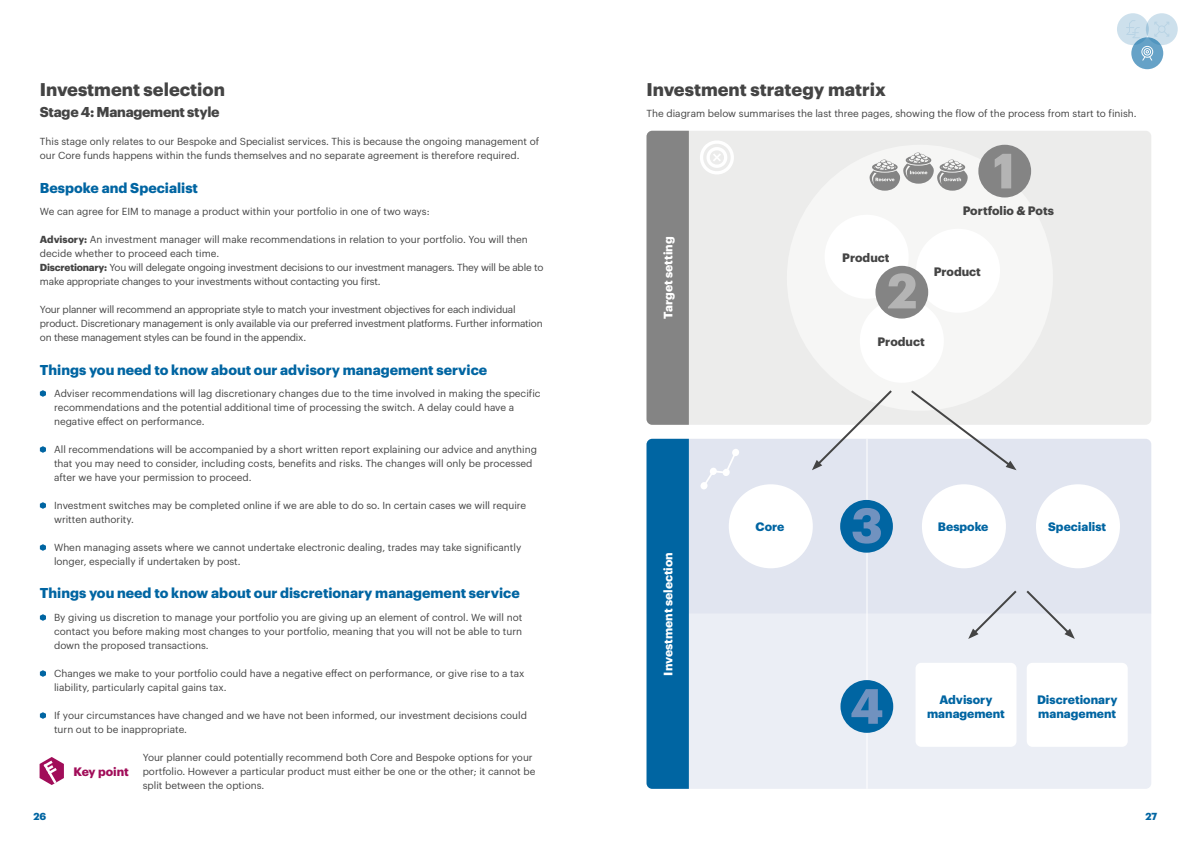
<style>
.page{position:relative;width:1191px;height:842px;background:#fff}
.page>*{position:absolute;margin:0;border:0;box-sizing:border-box;transform-origin:0 0}
.t1{font:700 18px "Graphik";color:#444}
.t2{font:700 14px "Graphik";color:#0065a2}
.t3{font:700 14px "Graphik";letter-spacing:-.02em;color:#444}
.t4{font:700 12px/14px "Graphik";color:#0065a2}
.t5{font:700 12px "Graphik";color:#444}
.t6{font:700 12px "Graphik";color:#fff}
.t7{font:700 12px "Graphik";color:#a10d59}
.t8{font:10px/14px "Graphik";color:#444}
.t9{font:10px/14px "Graphik";letter-spacing:-.02em;color:#444}
.t10{font:700 10px "Graphik";color:#0065a2}
.s1{font-weight:700}
</style>
<div class="page">
<div style="left:689px;top:439px;width:462px;height:175px;background:#e1e5f0"></div>
<div style="left:689px;top:614px;width:462px;height:175px;background:#ebeef5"></div>
<hr style="left:866px;top:439px;width:1px;height:350px;background:#fff">
<div style="left:915px;top:663px;width:101px;height:84px;background:#fff;border-radius:6px"></div>
<div style="left:1026px;top:663px;width:101px;height:84px;background:#fff;border-radius:6px"></div>
<div style="left:646px;top:131px;width:505px;height:294px;background:#ececeb;border-radius:6px"></div>
<div style="left:787px;top:145px;width:266px;height:266px;background:#f6f6f5;border-radius:50%"></div>
<div style="left:824px;top:215px;width:84px;height:84px;background:#fff;border-radius:50%"></div>
<div style="left:860px;top:299px;width:84px;height:84px;background:#fff;border-radius:50%"></div>
<div style="left:916px;top:229px;width:84px;height:84px;background:#fff;border-radius:50%"></div>
<div style="left:646px;top:131px;width:43px;height:294px;background:#848484"></div>
<div style="left:646px;top:439px;width:43px;height:350px;background:#0065a2"></div>
<div style="left:840px;top:680px;width:53px;height:53px;background:#0065a2;border-radius:50%"></div>
<svg style="left:851px;top:689px;width:31px;height:35px"></svg>
<div style="left:978px;top:145px;width:53px;height:52px;background:#848484;border-radius:50%"></div>
<svg style="left:994px;top:154px;width:17px;height:34px"></svg>
<div style="left:875px;top:266px;width:53px;height:53px;background:#848484;border-radius:50%"></div>
<svg style="left:888px;top:273px;width:27px;height:35px"></svg>
<div style="left:840px;top:500px;width:53px;height:53px;background:#0065a2;border-radius:50%"></div>
<svg style="left:852px;top:508px;width:29px;height:36px"></svg>
<div style="left:729px;top:484px;width:84px;height:84px;background:#fff;border-radius:50%"></div>
<div style="left:922px;top:484px;width:84px;height:84px;background:#fff;border-radius:50%"></div>
<div style="left:1036px;top:484px;width:84px;height:84px;background:#fff;border-radius:50%"></div>
<svg style="left:812px;top:390px;width:81px;height:80px"></svg>
<svg style="left:968px;top:589px;width:50px;height:50px;background:#dbdfe7"></svg>
<svg style="left:1025px;top:589px;width:49px;height:50px;background:#dbdfe7"></svg>
<svg style="left:909px;top:390px;width:107px;height:80px"></svg>
<div style="left:1117px;top:13px;width:31px;height:32px;background:#cde0ec;border-radius:50%"></div>
<svg style="left:1131px;top:37px;width:32px;height:32px"></svg>
<svg style="left:1145px;top:13px;width:32px;height:32px"></svg>
<svg style="left:1126px;top:20px;width:13px;height:18px"></svg>
<svg style="left:1154px;top:22px;width:15px;height:15px"></svg>
<svg style="left:1141px;top:46px;width:12px;height:15px"></svg>
<svg style="left:40px;top:390px;width:6px;height:7px"></svg>
<svg style="left:40px;top:446px;width:6px;height:7px"></svg>
<svg style="left:40px;top:502px;width:6px;height:7px"></svg>
<svg style="left:40px;top:544px;width:6px;height:7px"></svg>
<svg style="left:40px;top:614px;width:6px;height:7px"></svg>
<svg style="left:40px;top:670px;width:6px;height:7px"></svg>
<svg style="left:40px;top:712px;width:6px;height:7px"></svg>
<svg style="left:40px;top:757px;width:24px;height:28px"></svg>
<svg style="left:700px;top:141px;width:34px;height:33px"></svg>
<svg style="left:700px;top:449px;width:39px;height:40px;background:#e5e8f2"></svg>
<svg style="left:869px;top:153px;width:99px;height:38px"></svg>
<h1 class="t1" style="left:40px;top:76px;width:187px">Investment selection</h1>
<h1 class="t1" style="left:646px;top:76px;width:241px">Investment strategy matrix</h1>
<p class="t8" style="left:646px;top:105px;width:492px">The diagram below summarises the last three pages, showing the flow of the process from start to finish.</p>
<h2 class="t3" style="left:40px;top:101px;width:181px">Stage 4: Management style</h2>
<p class="t8" style="left:40px;top:133px;width:501px">This stage only relates to our Bespoke and Specialist services. This is because the ongoing management of our Core funds happens within the funds themselves and no separate agreement is therefore required.</p>
<h2 class="t2" style="left:40px;top:177px;width:160px">Bespoke and Specialist</h2>
<p class="t8" style="left:40px;top:203px;width:391px">We can agree for EIM to manage a product within your portfolio in one of two ways:</p>
<p class="t9" style="left:40px;top:231px;width:505px"><span class="s1">Advisory:</span> An investment manager will make recommendations in relation to your portfolio. You will then decide whether to proceed each time.<br><span class="s1">Discretionary:</span> You will delegate ongoing investment decisions to our investment managers. They will be able to make appropriate changes to your investments without contacting you first.</p>
<p class="t9" style="left:40px;top:301px;width:504px">Your planner will recommend an appropriate style to match your investment objectives for each individual product. Discretionary management is only available via our preferred investment platforms. Further information on these management styles can be found in the appendix.</p>
<h2 class="t2" style="left:40px;top:359px;width:449px">Things you need to know about our advisory management service</h2>
<p class="t8" style="left:54px;top:385px;width:488px">Adviser recommendations will lag discretionary changes due to the time involved in making the specific recommendations and the potential additional time of processing the switch. A delay could have a negative effect on performance.</p>
<p class="t8" style="left:54px;top:441px;width:484px">All recommendations will be accompanied by a short written report explaining our advice and anything that you may need to consider, including costs, benefits and risks. The changes will only be processed after we have your permission to proceed.</p>
<p class="t8" style="left:54px;top:497px;width:473px">Investment switches may be completed online if we are able to do so. In certain cases we will require written authority.</p>
<p class="t8" style="left:54px;top:539px;width:469px">When managing assets where we cannot undertake electronic dealing, trades may take significantly longer, especially if undertaken by post.</p>
<h2 class="t2" style="left:40px;top:582px;width:481px">Things you need to know about our discretionary management service</h2>
<p class="t8" style="left:54px;top:609px;width:470px;text-align:justify">By giving us discretion to manage your portfolio you are giving up an element of control. We will not contact you before making most changes to your portfolio, meaning that you will not be able to turn down the proposed transactions.</p>
<p class="t8" style="left:54px;top:665px;width:472px">Changes we make to your portfolio could have a negative effect on performance, or give rise to a tax liability, particularly capital gains tax.</p>
<p class="t8" style="left:54px;top:707px;width:474px">If your circumstances have changed and we have not been informed, our investment decisions could turn out to be inappropriate.</p>
<p class="t8" style="left:143px;top:749px;width:394px">Your planner could potentially recommend both Core and Bespoke options for your portfolio. However a particular product must either be one or the other; it cannot be split between the options.</p>
<p class="t7" style="left:74px;top:762px;width:57px">Key point</p>
<p class="t6" style="left:659px;top:319px;width:84px;rotate:-90deg">Target setting</p>
<p class="t6" style="left:659px;top:675px;width:125px;rotate:-90deg">Investment selection</p>
<p class="t5" style="left:842px;top:248px;width:49px">Product</p>
<p class="t5" style="left:962px;top:201px;width:93px">Portfolio &amp; Pots</p>
<p class="t5" style="left:933px;top:262px;width:49px">Product</p>
<p class="t5" style="left:877px;top:332px;width:49px">Product</p>
<p class="t4" style="left:755px;top:519px;width:30px">Core</p>
<p class="t4" style="left:938px;top:519px;width:52px">Bespoke</p>
<p class="t4" style="left:1048px;top:519px;width:60px">Specialist</p>
<p class="t4" style="left:927px;top:692px;width:79px;text-align:center">Advisory management</p>
<p class="t4" style="left:1037px;top:692px;width:82px">Discretionary management</p>
<p class="t10" style="left:33px;top:808px;width:14px">26</p>
<p class="t10" style="left:1145px;top:808px;width:13px">27</p>
</div>
